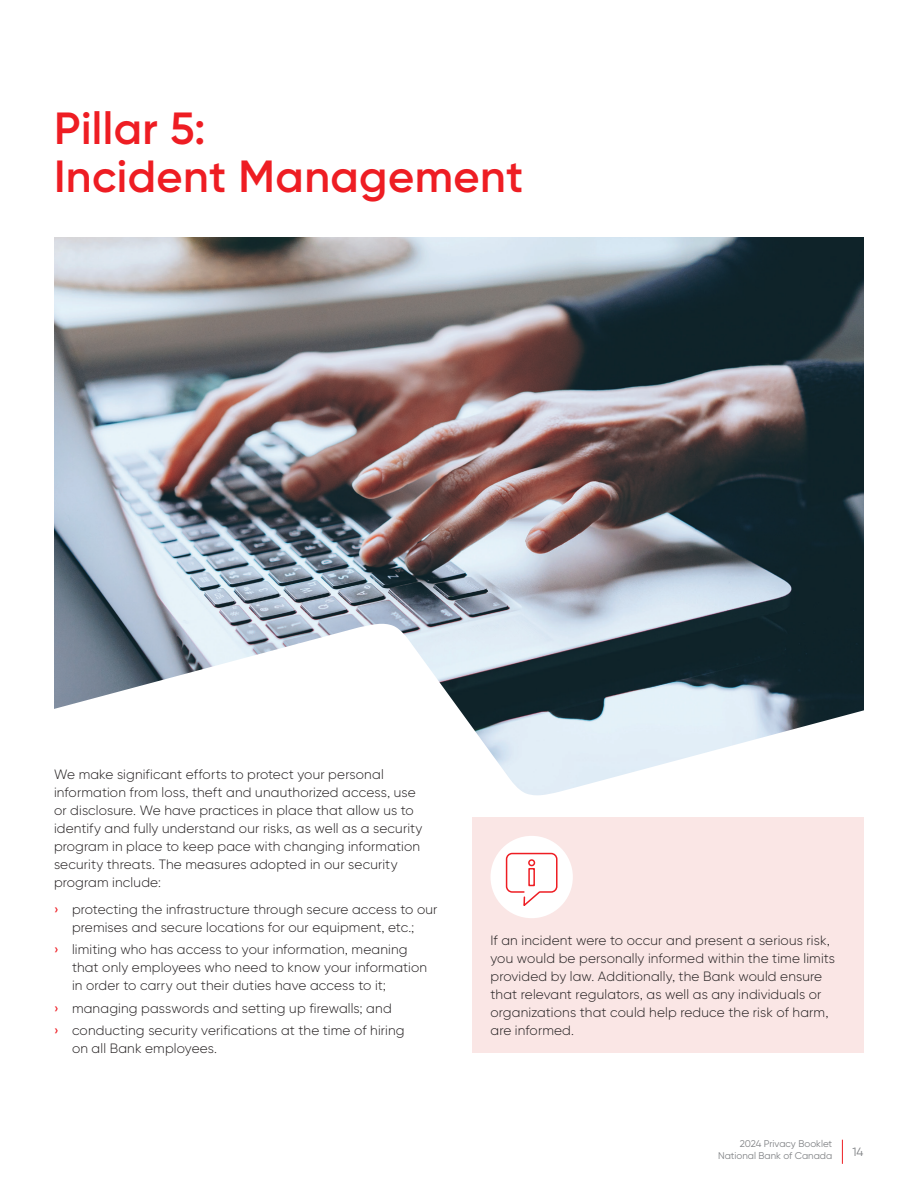
<style>
.page{position:relative;width:918px;height:1188px;background:#fff}
.page>*{position:absolute;margin:0;border:0;box-sizing:border-box;transform-origin:0 0}
.t1{font:600 45px/48px "Gilroy BN";letter-spacing:.01em;color:#ee1d23}
.TEXTE_COURANT_BN{font:300 13.5px/18px "Gilroy BN";letter-spacing:.01em;color:#231f20}
.t2{font:12px "Gilroy BN";color:#808285}
.t3{font:9.75px/12px "Gilroy BN";color:#808285;text-align:right}
.s1{font-weight:500;color:#ee1d23}
</style>
<div class="page">
<svg style="left:842px;top:1140px;width:1px;height:24px"></svg>
<div style="left:472px;top:818px;width:392px;height:235px;background:#fae6e5"></div>
<img style="left:54px;top:237px;width:810px;height:558px">
<div style="left:491px;top:836px;width:82px;height:82px;background:#fff;border-radius:50%"></div>
<svg style="left:505px;top:852px;width:53px;height:57px"></svg>
<p class="t1" style="left:54px;top:104px;width:471px">Pillar 5:<br>Incident Management</p>
<p class="TEXTE_COURANT_BN" style="left:54px;top:765px;width:370px">We make significant efforts to protect your personal information from loss, theft and unauthorized access, use or disclosure. We have practices in place that allow us to identify and fully understand our risks, as well as a security program in place to keep pace with changing information security threats. The measures adopted in our security program include:</p>
<p class="TEXTE_COURANT_BN" style="left:54px;top:900px;width:385px;text-align:center"><span class="s1">›</span> protecting the infrastructure through secure access to our premises and secure locations for our equipment, etc.;</p>
<p class="TEXTE_COURANT_BN" style="left:72px;top:940px;width:357px;text-indent:-18px"><span class="s1">›</span> limiting who has access to your information, meaning that only employees who need to know your information in order to carry out their duties have access to it;</p>
<p class="TEXTE_COURANT_BN" style="left:54px;top:999px;width:339px"><span class="s1">›</span> managing passwords and setting up firewalls; and</p>
<p class="TEXTE_COURANT_BN" style="left:72px;top:1021px;width:334px;text-indent:-18px"><span class="s1">›</span> conducting security verifications at the time of hiring on all Bank employees.</p>
<p class="TEXTE_COURANT_BN" style="left:490px;top:931px;width:346px">If an incident were to occur and present a serious risk, you would be personally informed within the time limits provided by law. Additionally, the Bank would ensure that relevant regulators, as well as any individuals or organizations that could help reduce the risk of harm, are informed.</p>
<p class="t3" style="left:718px;top:1138px;width:116px">2024 Privacy Booklet<br>National Bank of Canada</p>
<p class="t2" style="left:852px;top:1144px;width:13px">14</p>
</div>
